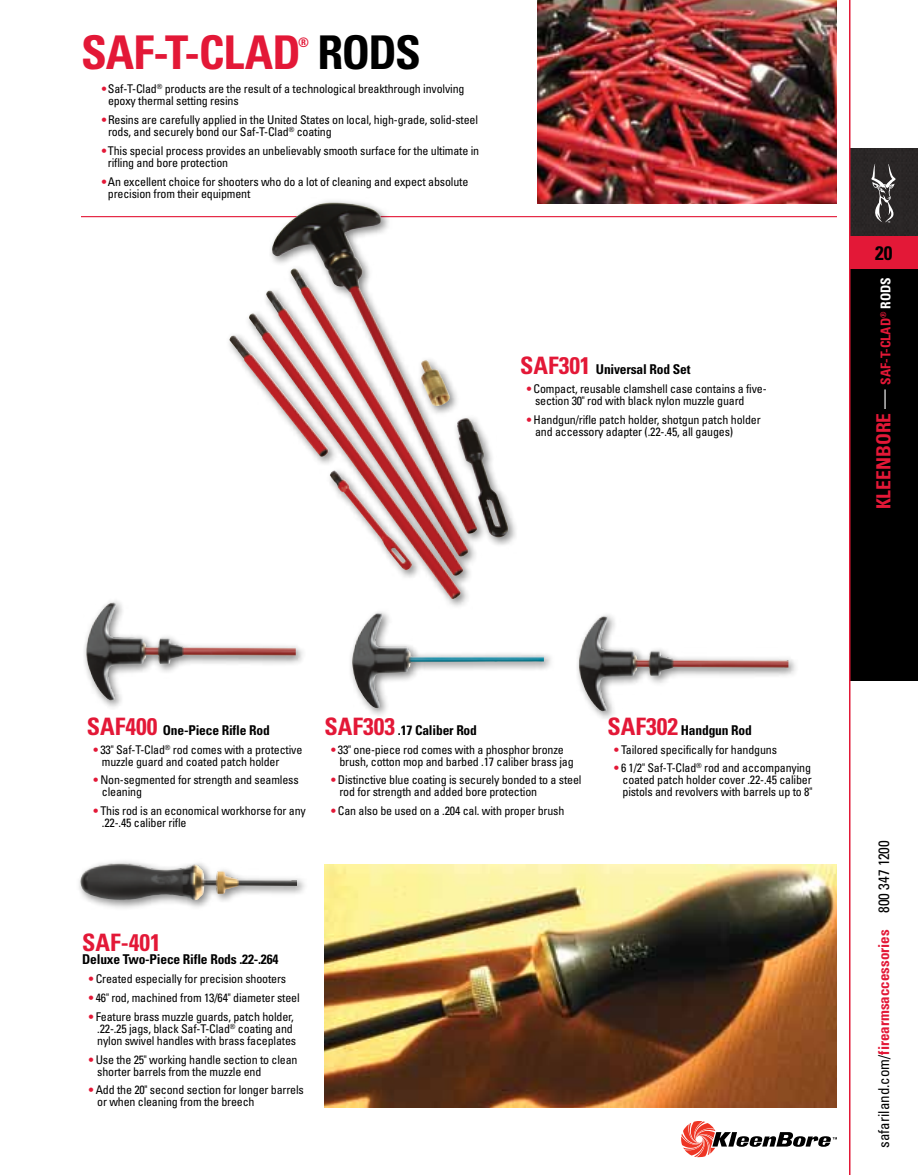
<style>
.page{position:relative;width:918px;height:1175px;background:#fff}
.page>*{position:absolute;margin:0;border:0;box-sizing:border-box;transform-origin:0 0}
.t1{font:700 condensed 46.5px "Univers";letter-spacing:-.025em;color:#e31837}
.t2{font:700 condensed 24px "Univers";color:#e31837}
.t3{font:700 condensed 19.5px "Univers";color:#000}
.t4{font:condensed 15px "Univers";color:#000}
.t5{font:700 condensed 13.5px "Univers";letter-spacing:-.015em;color:#000}
.t6{font:700 condensed 13.5px "Univers";color:#e31837}
.t7{font:700 condensed 13.05px "Univers";color:#e31837}
.t8{font:condensed 12px/12px "Univers";letter-spacing:-.015em;color:#000}
.s1{color:#000}
.s2{font-family:"Helvetica Neue";color:#e31837}
.s3{font-size:24px;color:#e31837}
.s4{font-size:19.5px}
.s5{font-weight:400;font-size:19.5px;color:#fff}
.s6{color:#fff}
.s7{font-weight:700;color:#e31837}
</style>
<div class="page">
<hr style="left:81px;top:216px;width:756px;height:1px;background:#e31837">
<img style="left:537px;top:0;width:300px;height:203px">
<img style="left:86px;top:602px;width:210px;height:98px">
<div style="left:224px;top:197px;width:295px;height:412px;background:#000;opacity:.5"></div>
<img style="left:249px;top:202px;width:229px;height:398px">
<div style="left:347px;top:607px;width:207px;height:111px;background:#fff"></div>
<img style="left:352px;top:612px;width:192px;height:97px">
<div style="left:75px;top:857px;width:233px;height:53px;background:#000;opacity:.5"></div>
<img style="left:80px;top:863px;width:217px;height:37px">
<img style="left:578px;top:616px;width:210px;height:95px">
<img style="left:324px;top:864px;width:513px;height:243px">
<svg style="left:681px;top:1121px;width:156px;height:36px"></svg>
<div style="left:849px;top:268px;width:69px;height:413px;background:#000"></div>
<div style="left:850px;top:148px;width:68px;height:89px;background:#2a2626"></div>
<div style="left:849px;top:237px;width:69px;height:32px;background:#e31837"></div>
<hr style="left:849px;top:0;width:1px;height:1174px;background:#e31837">
<svg style="left:871px;top:163px;width:25px;height:60px"></svg>
<h1 class="t1" style="left:81px;top:24px;width:342px">SAF-T-CLAD <span class="s1">RODS</span></h1>
<p class="t7" style="left:298px;top:34px;width:12px">®</p>
<p class="t8" style="left:108px;top:83px;width:358px;text-indent:-7px"><span class="s2">•</span> Saf-T-Clad<sup>®</sup> products are the result of a technological breakthrough involving epoxy thermal setting resins</p>
<p class="t8" style="left:108px;top:114px;width:372px;text-indent:-7px"><span class="s2">•</span> Resins are carefully applied in the United States on local, high-grade, solid-steel rods, and securely bond our Saf-T-Clad<sup>®</sup> coating</p>
<p class="t8" style="left:108px;top:144px;width:373px;text-indent:-7px"><span class="s2">•</span> This special process provides an unbelievably smooth surface for the ultimate in rifling and bore protection</p>
<p class="t8" style="left:108px;top:175px;width:362px;text-indent:-7px"><span class="s2">•</span> An excellent choice for shooters who do a lot of cleaning and expect absolute precision from their equipment</p>
<p class="t5" style="left:520px;top:361px;width:172px"><span class="s3">SAF301</span> Universal Rod Set</p>
<p class="t8" style="left:535px;top:382px;width:233px;text-indent:-9px"><span class="s2">•</span> Compact, reusable clamshell case contains a five&shy;section 30" rod with black nylon muzzle guard</p>
<p class="t8" style="left:535px;top:413px;width:227px;text-indent:-9px"><span class="s2">•</span> Handgun/rifle patch holder, shotgun patch holder and accessory adapter (.22-.45, all gauges)</p>
<h3 class="t3" style="left:875px;top:241px;width:19px">20</h3>
<p class="t6" style="left:877px;top:509px;width:232px;rotate:-90deg"><span class="s4">KleenBore</span> <span class="s5">—</span> saf-t-clad<sup>®</sup> <span class="s6">rods</span></p>
<p class="t5" style="left:87px;top:721px;width:184px"><span class="s3">SAF400</span> One-Piece Rifle Rod</p>
<p class="t8" style="left:102px;top:743px;width:202px;text-indent:-9px"><span class="s2">•</span> 33" Saf-T-Clad<sup>®</sup> rod comes with a protective muzzle guard and coated patch holder</p>
<p class="t8" style="left:102px;top:774px;width:198px;text-indent:-9px"><span class="s2">•</span> Non-segmented for strength and seamless cleaning</p>
<p class="t8" style="left:102px;top:804px;width:206px;text-indent:-9px"><span class="s2">•</span> This rod is an economical workhorse for any .22-.45 caliber rifle</p>
<p class="t5" style="left:324px;top:721px;width:154px"><span class="s3">SAF303</span> .17 Caliber Rod</p>
<p class="t8" style="left:339px;top:743px;width:236px;text-indent:-9px"><span class="s2">•</span> 33" one-piece rod comes with a phosphor bronze brush, cotton mop and barbed .17 caliber brass jag</p>
<p class="t8" style="left:339px;top:774px;width:244px;text-indent:-9px"><span class="s2">•</span> Distinctive blue coating is securely bonded to a steel rod for strength and added bore protection</p>
<p class="t8" style="left:330px;top:804px;width:236px"><span class="s2">•</span> Can also be used on a .204 cal. with proper brush</p>
<p class="t5" style="left:608px;top:721px;width:146px"><span class="s3">SAF302</span> Handgun Rod</p>
<p class="t8" style="left:614px;top:743px;width:165px"><span class="s2">•</span> Tailored specifically for handguns</p>
<p class="t8" style="left:623px;top:762px;width:191px;text-align:justify;text-indent:-9px"><span class="s2">•</span> 6 1/2" Saf-T-Clad<sup>®</sup> rod and accompanying coated patch holder cover .22-.45 caliber pistols and revolvers with barrels up to 8"</p>
<h2 class="t2" style="left:82px;top:927px;width:80px">SAF-401</h2>
<p class="t5" style="left:82px;top:951px;width:198px">Deluxe Two-Piece Rifle Rods .22-.264</p>
<p class="t8" style="left:88px;top:972px;width:200px"><span class="s2">•</span> Created especially for precision shooters</p>
<p class="t8" style="left:88px;top:991px;width:213px"><span class="s2">•</span> 46" rod, machined from 13/64" diameter steel</p>
<p class="t8" style="left:97px;top:1010px;width:201px;text-indent:-9px"><span class="s2">•</span> Feature brass muzzle guards, patch holder, .22-.25 jags, black Saf-T-Clad<sup>®</sup> coating and nylon swivel handles with brass faceplates</p>
<p class="t8" style="left:97px;top:1053px;width:202px;text-indent:-9px"><span class="s2">•</span> Use the 25" working handle section to clean shorter barrels from the muzzle end</p>
<p class="t8" style="left:97px;top:1083px;width:208px;text-indent:-9px"><span class="s2">•</span> Add the 20" second section for longer barrels or when cleaning from the breech</p>
<p class="t4" style="left:874px;top:1148px;width:309px;rotate:-90deg">safariland.com/<span class="s7">firearmsaccessories</span> 800 347 1200</p>
</div>
